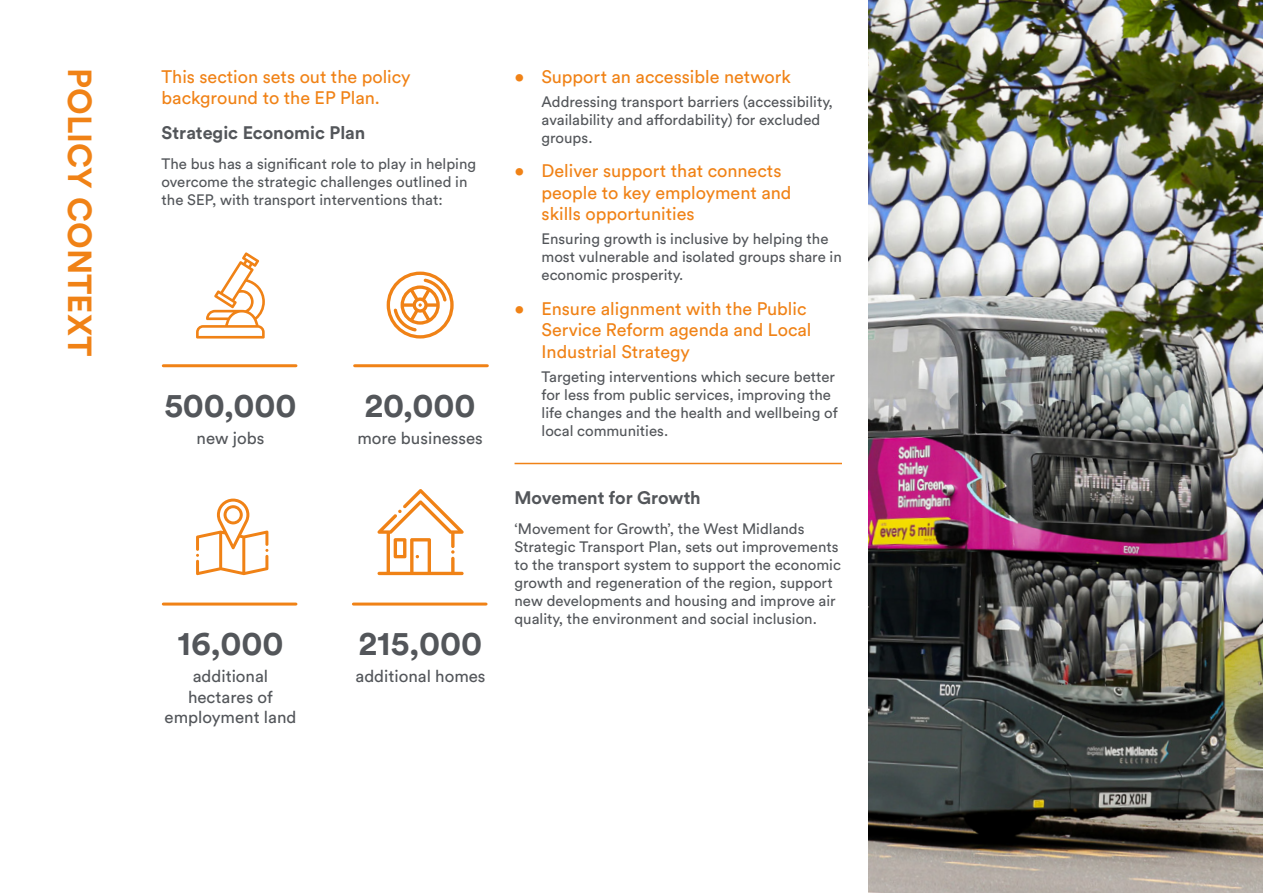
<style>
.page{position:relative;width:1263px;height:893px;background:#fff}
.page>*{position:absolute;margin:0;border:0;box-sizing:border-box;transform-origin:0 0}
.t1{font:700 33.75px "Circular Std";color:#53565a}
.t2{font:700 33px "Circular Std";color:#f08216}
.t3{font:18px/21.6px "Circular Std";color:#f08216}
.t4{font:700 18px "Circular Std";color:#53565a}
.t5{font:16.8px/20.2px "Circular Std";color:#53565a;text-align:center}
.t6{font:15px/18px "Circular Std";color:#53565a}
</style>
<div class="page">
<img style="left:868px;top:0;width:395px;height:893px">
<hr style="left:514px;top:463px;width:328px;height:1px;background:#f08216">
<hr style="left:163px;top:364px;width:133px;height:3px;background:#f08216">
<svg style="left:196px;top:252px;width:69px;height:87px"></svg>
<hr style="left:355px;top:364px;width:132px;height:3px;background:#f08216">
<svg style="left:387px;top:272px;width:67px;height:67px"></svg>
<hr style="left:163px;top:603px;width:133px;height:3px;background:#f08216">
<hr style="left:353px;top:603px;width:133px;height:3px;background:#f08216">
<svg style="left:377px;top:489px;width:87px;height:86px"></svg>
<svg style="left:196px;top:499px;width:72px;height:76px"></svg>
<p class="t2" style="left:101px;top:68px;width:290px;rotate:90deg">POLICY CONTEXT</p>
<p class="t3" style="left:162px;top:65px;width:251px">This section sets out the policy background to the EP Plan.</p>
<p class="t4" style="left:162px;top:121px;width:205px">Strategic Economic Plan</p>
<p class="t6" style="left:162px;top:155px;width:316px">The bus has a significant role to play in helping overcome the strategic challenges outlined in the SEP, with transport interventions that:</p>
<p class="t1" style="left:164px;top:383px;width:134px">500,000</p>
<p class="t5" style="left:197px;top:428px;width:69px">new jobs</p>
<p class="t1" style="left:365px;top:383px;width:112px">20,000</p>
<p class="t5" style="left:357px;top:428px;width:127px">more businesses</p>
<p class="t1" style="left:177px;top:622px;width:108px">16,000</p>
<p class="t5" style="left:165px;top:666px;width:133px">additional hectares of employment land</p>
<p class="t1" style="left:359px;top:622px;width:125px">215,000</p>
<p class="t5" style="left:356px;top:666px;width:132px">additional homes</p>
<p class="t3" style="left:514px;top:65px;width:278px">• Support an accessible network</p>
<p class="t6" style="left:541px;top:92px;width:293px">Addressing transport barriers (accessibility, availability and affordability) for excluded groups.</p>
<p class="t3" style="left:541px;top:160px;width:251px;text-indent:-27px">• Deliver support that connects people to key employment and skills opportunities</p>
<p class="t6" style="left:541px;top:230px;width:302px">Ensuring growth is inclusive by helping the most vulnerable and isolated groups share in economic prosperity.</p>
<p class="t3" style="left:541px;top:297px;width:271px;text-indent:-27px">• Ensure alignment with the Public<br>Service Reform agenda and Local<br>Industrial Strategy</p>
<p class="t6" style="left:541px;top:367px;width:298px">Targeting interventions which secure better for less from public services, improving the life changes and the health and wellbeing of local communities.</p>
<p class="t4" style="left:514px;top:486px;width:188px">Movement for Growth</p>
<p class="t6" style="left:514px;top:520px;width:328px">‘Movement for Growth’, the West Midlands Strategic Transport Plan, sets out improvements to the transport system to support the economic growth and regeneration of the region, support new developments and housing and improve air quality, the environment and social inclusion.</p>
</div>
